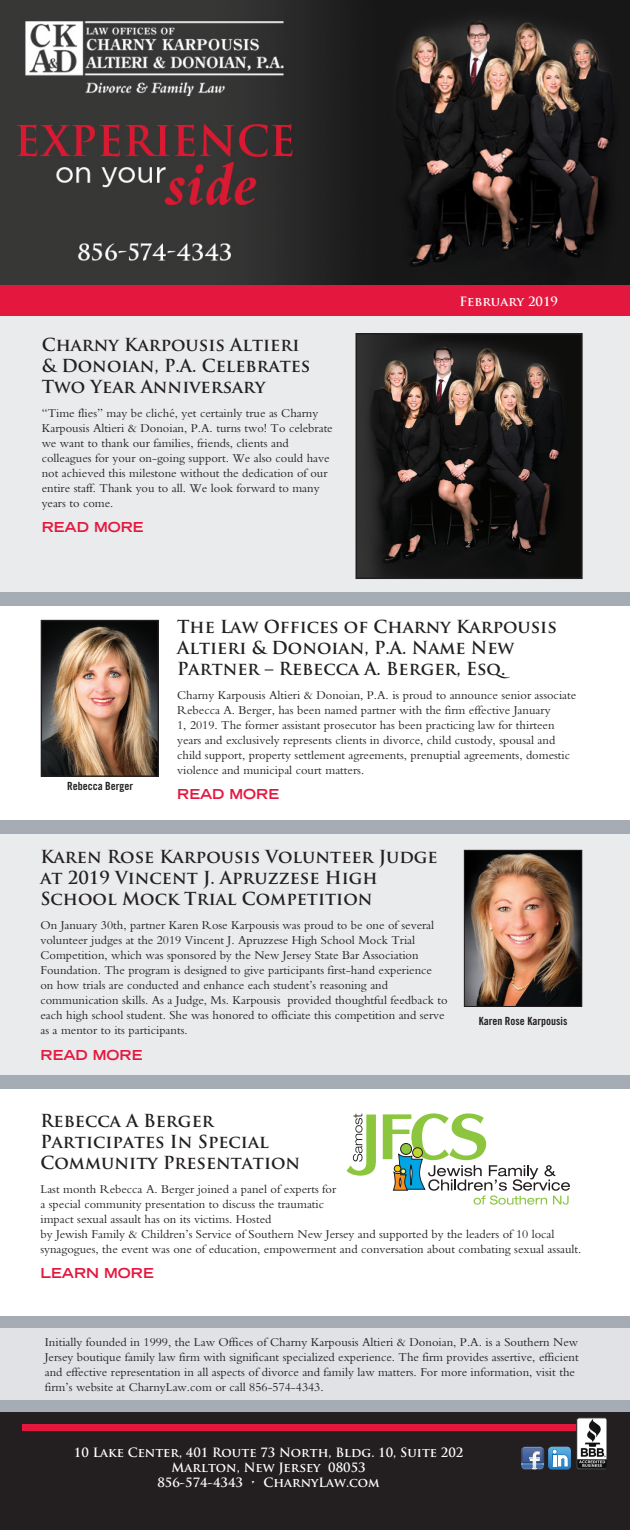
<style>
.page{position:relative;width:630px;height:1530px;background:#fff}
.page>*{position:absolute;margin:0;border:0;box-sizing:border-box;transform-origin:0 0}
.t1{font:700 17.5px/21px "Trajan Pro";color:#231f20}
.t2{font:700 expanded 13.75px "Trade Gothic LH";color:#e4183e}
.t3{font:12.5px/15px "Bembo";color:#231f20}
.t4{font:700 12.5px/15px "Trajan Pro";color:#fff;text-align:center}
.t5{font:11.25px "Trade Gothic Bold Cond Twenty";color:#231f20}
</style>
<div class="page">
<div style="left:0;top:831px;width:630px;height:252px;background:#e9ebed"></div>
<div style="left:0;top:310px;width:630px;height:287px;background:#e9ebed"></div>
<div style="left:0;top:282px;width:630px;height:34px;background:#e4183e"></div>
<div style="left:0;top:592px;width:630px;height:14px;background:#a6acb4"></div>
<div style="left:0;top:820px;width:630px;height:14px;background:#a6acb4"></div>
<img style="left:0;top:0;width:630px;height:284px">
<div style="left:0;top:1075px;width:630px;height:14px;background:#a6acb4"></div>
<img style="left:466px;top:852px;width:114px;height:153px">
<div style="left:464px;top:850px;width:118px;height:157px;border:1px solid #231f20"></div>
<div style="left:0;top:1321px;width:630px;height:84px;background:#e0e2e5"></div>
<div style="left:0;top:1316px;width:630px;height:12px;background:#a6acb4"></div>
<div style="left:0;top:1401px;width:630px;height:129px;background:#231f20"></div>
<div style="left:22px;top:1424px;width:585px;height:6px;background:#e4183e"></div>
<img style="left:578px;top:1420px;width:27px;height:48px">
<div style="left:576px;top:1418px;width:31px;height:52px;border:1px solid #231f20;border-radius:2px"></div>
<div style="left:0;top:1400px;width:630px;height:12px;background:#a6acb4"></div>
<svg style="left:521px;top:1447px;width:50px;height:23px"></svg>
<img style="left:43px;top:622px;width:114px;height:153px">
<div style="left:41px;top:620px;width:118px;height:157px;border:1px solid #231f20"></div>
<img style="left:359px;top:336px;width:221px;height:240px">
<div style="left:356px;top:333px;width:227px;height:246px;border:2px solid #231f20"></div>
<svg style="left:347px;top:1114px;width:29px;height:62px"></svg>
<svg style="left:383px;top:1113px;width:187px;height:92px"></svg>
<p class="t1" style="left:42px;top:334px;width:270px">Charny Karpousis Altieri &amp; Donoian, P.A. Celebrates<br>Two Year Anniversary</p>
<p class="t3" style="left:42px;top:405px;width:293px">“Time flies” may be cliché, yet certainly true as Charny Karpousis Altieri &amp; Donoian, P.A. turns two! To celebrate we want to thank our families, friends, clients and colleagues for your on-going support. We also could have not achieved this milestone without the dedication of our entire staff. Thank you to all. We look forward to many years to come.</p>
<p class="t2" style="left:42px;top:518px;width:103px">READ MORE</p>
<p class="t4" style="left:459px;top:294px;width:100px">February 2019</p>
<p class="t5" style="left:67px;top:780px;width:68px">Rebecca Berger</p>
<p class="t1" style="left:177px;top:616px;width:381px">The Law Offices of Charny Karpousis<br>Altieri &amp; Donoian, P.A. Name New<br>Partner – Rebecca A. Berger, Esq.</p>
<p class="t3" style="left:177px;top:687px;width:401px">Charny Karpousis Altieri &amp; Donoian, P.A. is proud to announce senior associate Rebecca A. Berger, has been named partner with the firm effective January<br>1, 2019. The former assistant prosecutor has been practicing law for thirteen years and exclusively represents clients in divorce, child custody, spousal and child support, property settlement agreements, prenuptial agreements, domestic violence and municipal court matters.</p>
<p class="t2" style="left:177px;top:786px;width:103px">READ MORE</p>
<p class="t1" style="left:40px;top:846px;width:399px">Karen Rose Karpousis Volunteer Judge at 2019 Vincent J. Apruzzese High<br>School Mock Trial Competition</p>
<p class="t3" style="left:40px;top:917px;width:409px">On January 30th, partner Karen Rose Karpousis was proud to be one of several volunteer judges at the 2019 Vincent J. Apruzzese High School Mock Trial Competition, which was sponsored by the New Jersey State Bar Association Foundation. The program is designed to give participants first-hand experience on how trials are conducted and enhance each student’s reasoning and communication skills. As a Judge, Ms. Karpousis provided thoughtful feedback to each high school student. She was honored to officiate this competition and serve as a mentor to its participants.</p>
<p class="t2" style="left:40px;top:1046px;width:103px">READ MORE</p>
<p class="t5" style="left:479px;top:1014px;width:90px">Karen Rose Karpousis</p>
<p class="t1" style="left:40px;top:1110px;width:261px">Rebecca A Berger<br>Participates In Special<br>Community Presentation</p>
<p class="t3" style="left:40px;top:1181px;width:543px">Last month Rebecca A. Berger joined a panel of experts for<br>a special community presentation to discuss the traumatic<br>impact sexual assault has on its victims. Hosted<br>by Jewish Family &amp; Children’s Service of Southern New Jersey and supported by the leaders of 10 local synagogues, the event was one of education, empowerment and conversation about combating sexual assault.</p>
<p class="t2" style="left:40px;top:1264px;width:115px">LEARN MORE</p>
<p class="t3" style="left:45px;top:1334px;width:535px">Initially founded in 1999, the Law Offices of Charny Karpousis Altieri &amp; Donoian, P.A. is a Southern New Jersey boutique family law firm with significant specialized experience. The firm provides assertive, efficient and effective representation in all aspects of divorce and family law matters. For more information, visit the firm’s website at CharnyLaw.com or call 856-574-4343.</p>
<p class="t4" style="left:74px;top:1445px;width:391px">10 Lake Center, 401 Route 73 North, Bldg. 10, Suite 202<br>Marlton, New Jersey 08053<br>856-574-4343 • CharnyLaw.com</p>
</div>
